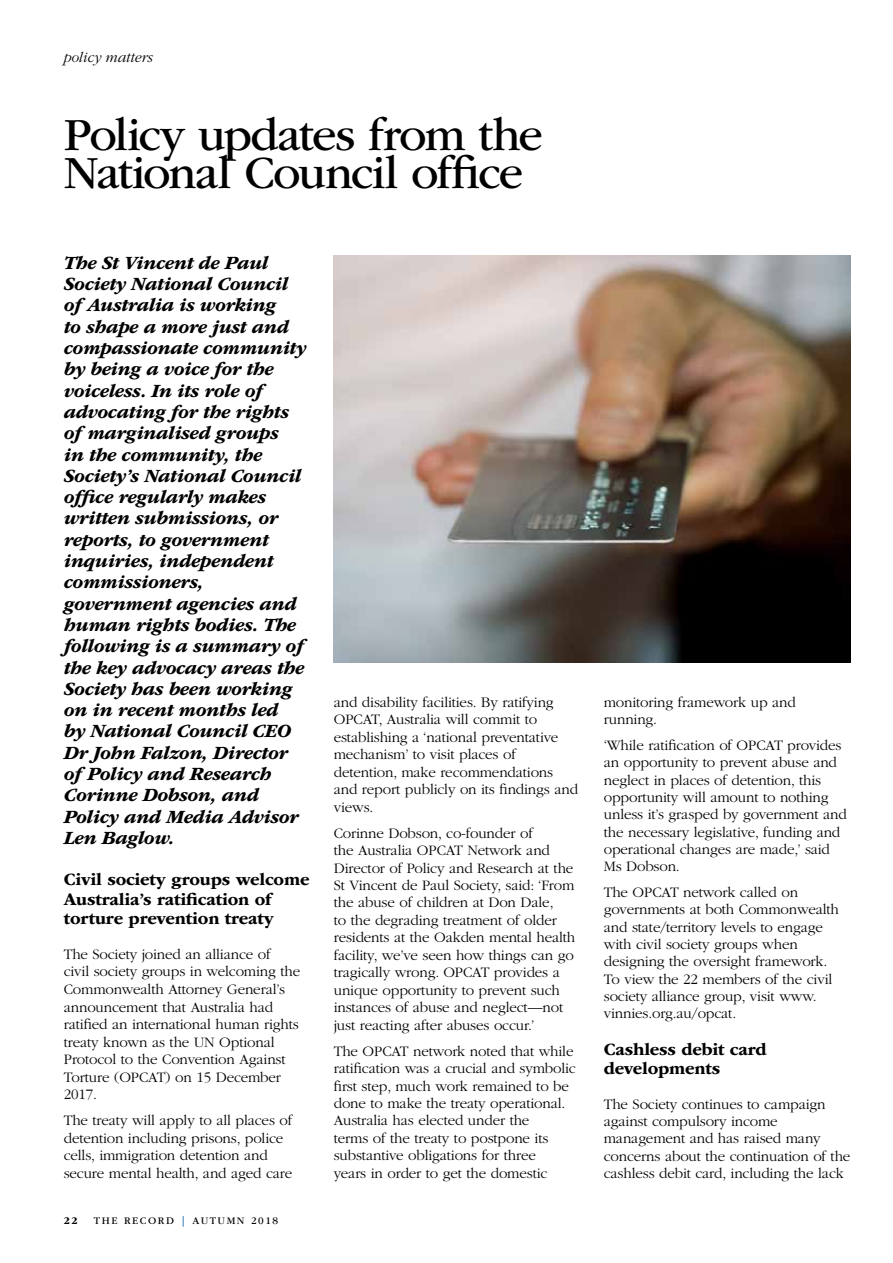
<style>
.page{position:relative;width:893px;height:1263px;background:#fff}
.page>*{position:absolute;margin:0;border:0;box-sizing:border-box;transform-origin:0 0}
.t1{font:48px/37.5px "ITC Garamond Std";letter-spacing:-.035em;color:#000}
.t2{font:italic 700 19.5px/21.3px "ITC Garamond Std";letter-spacing:-.02em;color:#000}
.t3{font:700 18px/19.8px "ITC Garamond Std";letter-spacing:-.01em;color:#000}
.t4{font:300 15px/17.4px "ITC Garamond Std";letter-spacing:-.01em;color:#000}
.t5{font:italic 300 15px "ITC Garamond Std";color:#000}
.t6{font:10.5px "ITC Garamond Std";letter-spacing:.15em;color:#000}
.t7{font:700 10.5px "ITC Garamond Std";color:#000}
.s1{color:#0054a4}
</style>
<div class="page">
<img style="left:334px;top:255px;width:516px;height:407px">
<p class="t5" style="left:64px;top:49px;width:91px">policy matters</p>
<h1 class="t1" style="left:64px;top:117px;width:481px">Policy updates from the<br>National Council office</h1>
<p class="t2" style="left:64px;top:252px;width:244px">The St Vincent de Paul<br>Society National Council of Australia is working<br>to shape a more just and compassionate community by being a voice for the voiceless. In its role of advocating for the rights of marginalised groups<br>in the community, the<br>Society’s National Council office regularly makes written submissions, or reports, to government inquiries, independent commissioners, government agencies and human rights bodies. The following is a summary of the key advocacy areas the<br>Society has been working on in recent months led<br>by National Council CEO<br>Dr John Falzon, Director of Policy and Research<br>Corinne Dobson, and<br>Policy and Media Advisor<br>Len Baglow.</p>
<p class="t3" style="left:64px;top:869px;width:247px">Civil society groups welcome<br>Australia’s ratification of torture prevention treaty</p>
<p class="t4" style="left:64px;top:946px;width:238px">The Society joined an alliance of<br>civil society groups in welcoming the<br>Commonwealth Attorney General’s announcement that Australia had ratified an international human rights treaty known as the UN Optional<br>Protocol to the Convention Against<br>Torture (OPCAT) on 15 December<br>2017.</p>
<p class="t4" style="left:64px;top:1112px;width:230px">The treaty will apply to all places of detention including prisons, police cells, immigration detention and secure mental health, and aged care</p>
<p class="t7" style="left:64px;top:1214px;width:16px">22</p>
<p class="t6" style="left:94px;top:1214px;width:186px">THE RECORD <span class="s1">|</span> AUTUMN 2018</p>
<p class="t4" style="left:334px;top:694px;width:246px">and disability facilities. By ratifying<br>OPCAT, Australia will commit to establishing a ‘national preventative mechanism’ to visit places of detention, make recommendations and report publicly on its findings and views.</p>
<p class="t4" style="left:334px;top:824px;width:243px">Corinne Dobson, co-founder of<br>the Australia OPCAT Network and Director of Policy and Research at the St Vincent de Paul Society, said: ‘From the abuse of children at Don Dale,<br>to the degrading treatment of older residents at the Oakden mental health facility, we’ve seen how things can go tragically wrong. OPCAT provides a unique opportunity to prevent such instances of abuse and neglect—not just reacting after abuses occur.’</p>
<p class="t4" style="left:334px;top:1042px;width:244px">The OPCAT network noted that while ratification was a crucial and symbolic first step, much work remained to be done to make the treaty operational.<br>Australia has elected under the<br>terms of the treaty to postpone its substantive obligations for three<br>years in order to get the domestic</p>
<p class="t4" style="left:604px;top:694px;width:194px">monitoring framework up and running.</p>
<p class="t4" style="left:604px;top:737px;width:245px">‘While ratification of OPCAT provides an opportunity to prevent abuse and neglect in places of detention, this opportunity will amount to nothing unless it’s grasped by government and the necessary legislative, funding and operational changes are made,’ said Ms Dobson.</p>
<p class="t4" style="left:604px;top:884px;width:237px">The OPCAT network called on governments at both Commonwealth and state/territory levels to engage with civil society groups when designing the oversight framework.<br>To view the 22 members of the civil society alliance group, visit www. vinnies.org.au/opcat.</p>
<p class="t3" style="left:604px;top:1039px;width:164px">Cashless debit card developments</p>
<p class="t4" style="left:604px;top:1095px;width:248px">The Society continues to campaign against compulsory income management and has raised many concerns about the continuation of the cashless debit card, including the lack</p>
</div>
